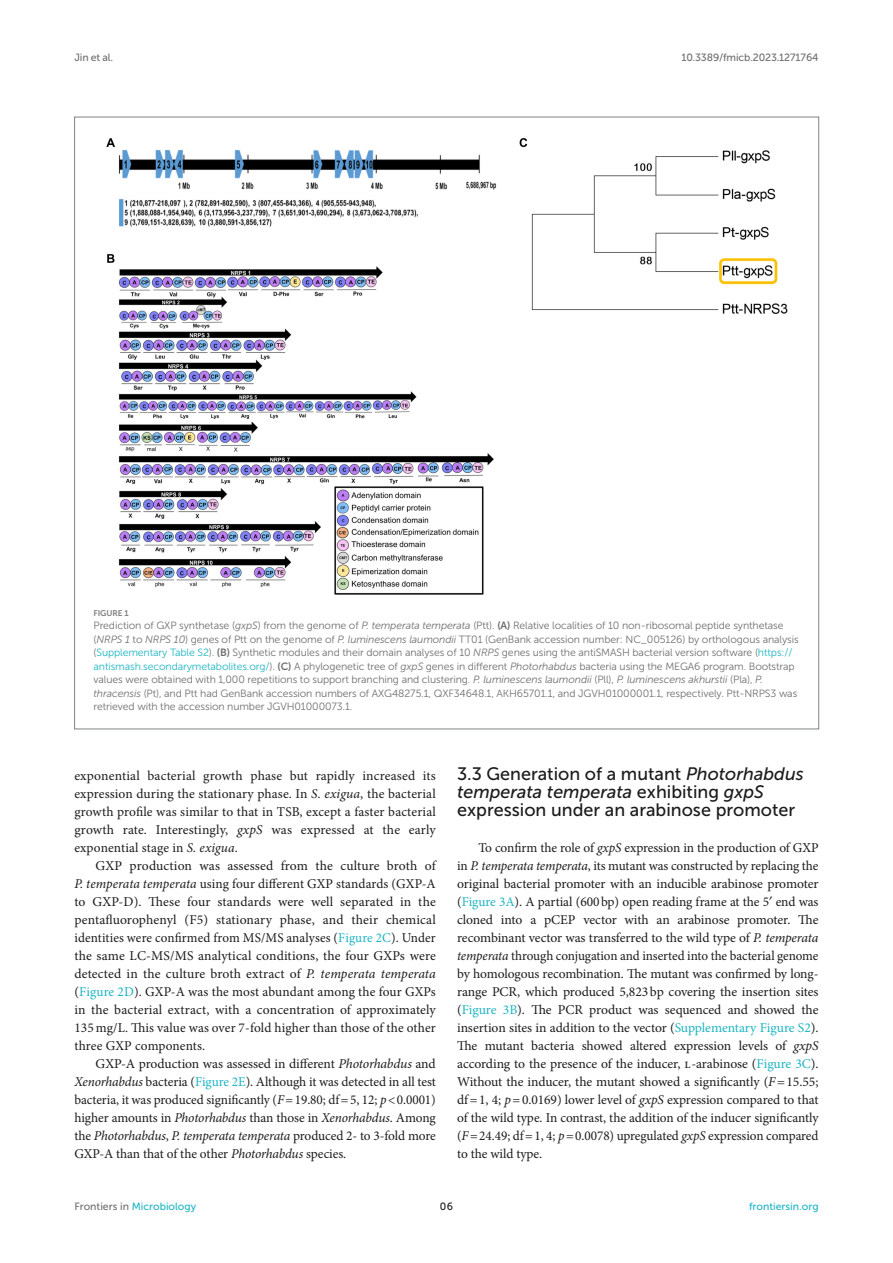
<style>
.page{position:relative;width:893px;height:1263px;background:#fff}
.page>*{position:absolute;margin:0;border:0;box-sizing:border-box;transform-origin:0 0}
.HEAD_2{font:18px/18px "Museo Sans 500";color:#1b1c1b}
.TEXT_FLUSH{font:13.5px/18px "Minion Pro";color:#1b1c1b;text-align:justify}
.TEXT{font:13.5px/18px "Minion Pro";color:#1b1c1b;text-align:justify}
.FIG_LEG{font:10.5px/13.5px "Museo Sans 300";letter-spacing:-.01em;color:#706f70}
.t1{font:10.5px "Museo Sans 500";color:#1db5c3}
.t2{font:10.5px "Museo Sans 500";letter-spacing:-.015em;color:#706f70}
.t3{font:10.5px "Museo Sans 500";color:#1b1c1b}
.FIG_HD{font:8.25px "Museo Sans 700";letter-spacing:-.01em;color:#7e7f7f}
.s1{font-style:italic}
.s2{font-family:"Museo Sans 700"}
.s3{color:#1db5c3}
.s4{font-family:"Gentium Plus"}
.s5{color:#706f70}
</style>
<div class="page">
<img style="left:106px;top:138px;width:682px;height:457px">
<p class="t2" style="left:74px;top:51px;width:40px">Jin et al.</p>
<p class="t2" style="left:681px;top:51px;width:139px">10.3389/fmicb.2023.1271764</p>
<p class="FIG_HD" style="left:94px;top:608px;width:37px">FIGURE 1</p>
<p class="FIG_LEG" style="left:94px;top:619px;width:707px">Prediction of GXP synthetase (<span class="s1">gxpS</span>) from the genome of <span class="s1">P. temperata temperata</span> (Ptt). <span class="s2">(A)</span> Relative localities of 10 non-ribosomal peptide synthetase (<span class="s1">NRPS 1</span> to <span class="s1">NRPS 10</span>) genes of Ptt on the genome of <span class="s1">P. luminescens laumondii</span> TT01 (GenBank accession number: NC_005126) by orthologous analysis (<span class="s3">Supplementary Table S2</span>). <span class="s2">(B)</span> Synthetic modules and their domain analyses of 10 <span class="s1">NRPS</span> genes using the antiSMASH bacterial version software (<span class="s3">https:// antismash.secondarymetabolites.org/</span>). <span class="s2">(C)</span> A phylogenetic tree of <span class="s1">gxpS</span> genes in different <span class="s1">Photorhabdus</span> bacteria using the MEGA6 program. Bootstrap values were obtained with 1,000 repetitions to support branching and clustering. <span class="s1">P. luminescens laumondii</span> (Pll), <span class="s1">P. luminescens akhurstii</span> (Pla), <span class="s1">P. thracensis</span> (Pt), and Ptt had GenBank accession numbers of AXG48275.1, QXF34648.1, AKH65701.1, and JGVH01000001.1, respectively. Ptt-NRPS3 was retrieved with the accession number JGVH01000073.1.</p>
<p class="TEXT_FLUSH" style="left:74px;top:767px;width:363px">exponential bacterial growth phase but rapidly increased its expression during the stationary phase. In <span class="s1">S. exigua</span>, the bacterial growth profile was similar to that in TSB, except a faster bacterial growth rate. Interestingly, <span class="s1">gxpS</span> was expressed at the early exponential stage in <span class="s1">S. exigua</span>.</p>
<p class="TEXT" style="left:74px;top:857px;width:363px;text-indent:21px">GXP production was assessed from the culture broth of <span class="s1">P. temperata temperata</span> using four different GXP standards (GXP-A to GXP-D). These four standards were well separated in the pentafluorophenyl (F5) stationary phase, and their chemical identities were confirmed from MS/MS analyses (<span class="s3">Figure 2C</span>). Under the same LC-MS/MS analytical conditions, the four GXPs were detected in the culture broth extract of <span class="s1">P. temperata temperata </span>(<span class="s3">Figure 2D</span>). GXP-A was the most abundant among the four GXPs in the bacterial extract, with a concentration of approximately 135 mg/L. This value was over 7-fold higher than those of the other three GXP components.</p>
<p class="TEXT" style="left:74px;top:1055px;width:363px;text-indent:21px">GXP-A production was assessed in different <span class="s1">Photorhabdus</span> and <span class="s1">Xenorhabdus</span> bacteria (<span class="s3">Figure 2E</span>). Although it was detected in all test bacteria, it was produced significantly (<span class="s1">F</span>=19.80; df=5, 12; <span class="s1">p</span>&lt;0.0001) higher amounts in <span class="s1">Photorhabdus</span> than those in <span class="s1">Xenorhabdus</span>. Among the <span class="s1">Photorhabdus</span>, <span class="s1">P. temperata temperata</span> produced 2- to 3-fold more GXP-A than that of the other <span class="s1">Photorhabdus</span> species.</p>
<p class="HEAD_2" style="left:457px;top:765px;width:348px">3.3 Generation of a mutant <span class="s1">Photorhabdus temperata temperata</span> exhibiting <span class="s1">gxpS </span>expression under an arabinose promoter</p>
<p class="TEXT_FLUSH" style="left:457px;top:839px;width:363px;text-indent:21px">To confirm the role of <span class="s1">gxpS</span> expression in the production of GXP in <span class="s1">P. temperata temperata</span>, its mutant was constructed by replacing the original bacterial promoter with an inducible arabinose promoter (<span class="s3">Figure 3A</span>). A partial (600bp) open reading frame at the 5<span class="s4">′</span> end was cloned into a pCEP vector with an arabinose promoter. The recombinant vector was transferred to the wild type of <span class="s1">P. temperata temperata</span> through conjugation and inserted into the bacterial genome by homologous recombination. The mutant was confirmed by long&shy;range PCR, which produced 5,823bp covering the insertion sites (<span class="s3">Figure 3B</span>). The PCR product was sequenced and showed the insertion sites in addition to the vector (<span class="s3">Supplementary Figure S2</span>).<br>The mutant bacteria showed altered expression levels of <span class="s1">gxpS </span>according to the presence of the inducer, l-arabinose (<span class="s3">Figure 3C</span>).<br>Without the inducer, the mutant showed a significantly (<span class="s1">F</span>=15.55; df=1, 4; <span class="s1">p</span>=0.0169) lower level of <span class="s1">gxpS</span> expression compared to that of the wild type. In contrast, the addition of the inducer significantly (<span class="s1">F</span>=24.49; df=1, 4; <span class="s1">p</span>=0.0078) upregulated <span class="s1">gxpS</span> expression compared to the wild type.</p>
<p class="t1" style="left:74px;top:1200px;width:123px"><span class="s5">Frontiers in</span> Microbiology</p>
<p class="t3" style="left:440px;top:1200px;width:15px">06</p>
<p class="t1" style="left:749px;top:1200px;width:71px">frontiersin.org</p>
</div>
